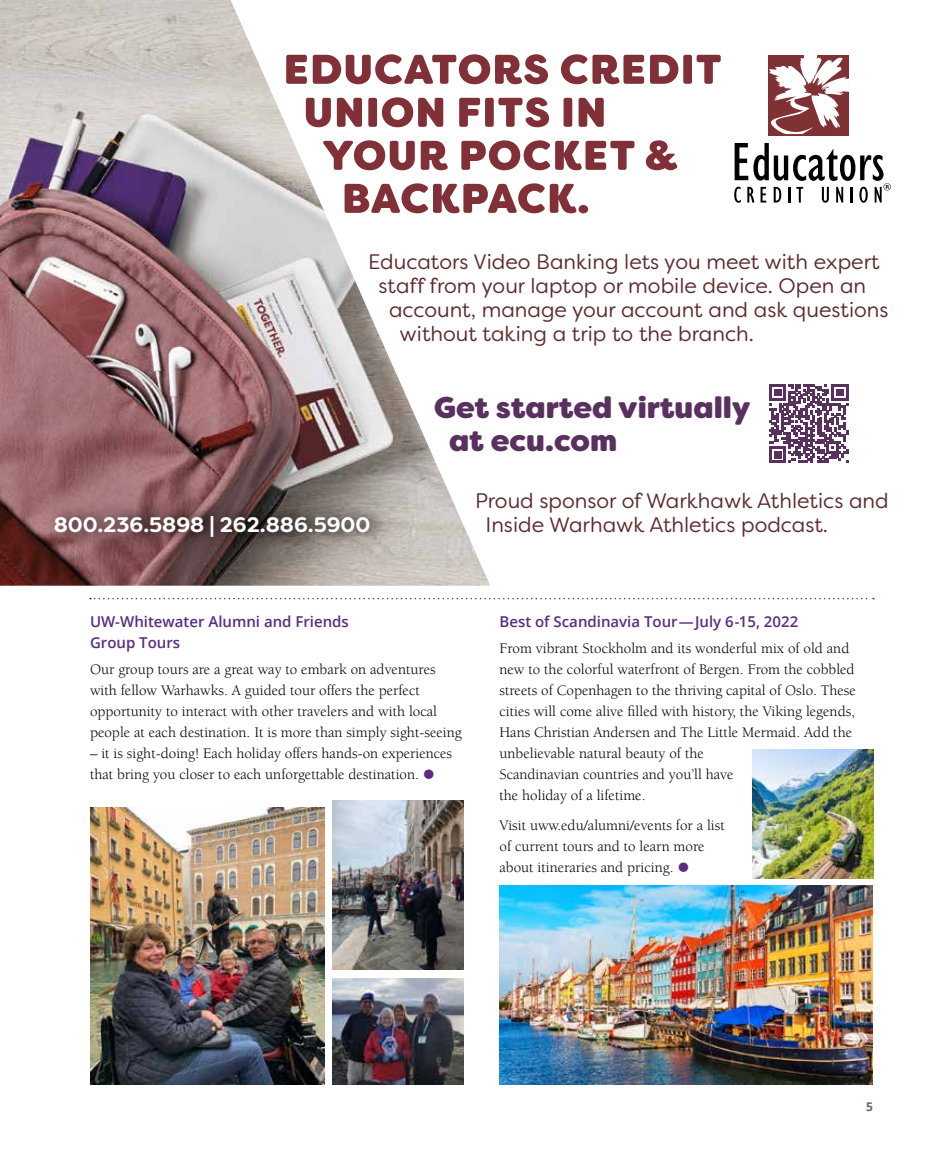
<style>
.page{position:relative;width:945px;height:1175px;background:#fff}
.page>*{position:absolute;margin:0;border:0;box-sizing:border-box;transform-origin:0 0}
.t1{font:800 30px/33px "Filson Soft";color:#59315f}
.t2{font:21px "Filson Soft";color:#5d2a2d}
.t3{font:700 21px "Filson Soft";color:#fff}
.t4{font:15px/21px "Berkeley";color:#000}
.t5{font:600 15px/21px "Open Sans";color:#592c82}
.t6{font:700 12px "Open Sans";color:#6f625a}
.s1{font-family:"Entypo";font-size:27px;color:#592c82}
</style>
<div class="page">
<svg style="left:90px;top:598px;width:784px;height:1px"></svg>
<svg style="left:490px;top:183px;width:98px;height:30px"></svg>
<svg style="left:490px;top:140px;width:188px;height:30px"></svg>
<svg style="left:490px;top:97px;width:59px;height:30px"></svg>
<svg style="left:564px;top:98px;width:40px;height:29px"></svg>
<svg style="left:490px;top:54px;width:231px;height:30px"></svg>
<svg style="left:734px;top:143px;width:157px;height:60px"></svg>
<svg style="left:768px;top:55px;width:81px;height:79px"></svg>
<img style="left:0;top:0;width:490px;height:585px">
<svg style="left:47px;top:502px;width:344px;height:48px;background:#745b5a"></svg>
<svg style="left:769px;top:384px;width:79px;height:79px"></svg>
<img style="left:753px;top:749px;width:120px;height:129px">
<img style="left:333px;top:800px;width:131px;height:169px">
<img style="left:90px;top:807px;width:234px;height:277px">
<img style="left:333px;top:978px;width:131px;height:106px">
<img style="left:500px;top:885px;width:373px;height:199px">
<p class="t2" style="left:368px;top:249px;width:513px">Educators Video Banking lets you meet with expert</p>
<p class="t2" style="left:379px;top:273px;width:489px">staff from your laptop or mobile device. Open an</p>
<p class="t2" style="left:389px;top:297px;width:501px">account, manage your account and ask questions</p>
<p class="t2" style="left:400px;top:321px;width:356px">without taking a trip to the branch.</p>
<p class="t1" style="left:449px;top:391px;width:303px;text-indent:-15px">Get started virtually at ecu.com</p>
<p class="t2" style="left:475px;top:488px;width:415px">Proud sponsor of Warkhawk Athletics and</p>
<p class="t3" style="left:54px;top:511px;width:318px">800.236.5898 | 262.886.5900</p>
<p class="t2" style="left:486px;top:512px;width:344px">Inside Warhawk Athletics podcast.</p>
<p class="t5" style="left:90px;top:611px;width:260px">UW-Whitewater Alumni and Friends<br>Group Tours</p>
<p class="t4" style="left:90px;top:659px;width:373px">Our group tours are a great way to embark on adventures with fellow Warhawks. A guided tour offers the perfect opportunity to interact with other travelers and with local people at each destination. It is more than simply sight-seeing</p>
<p class="t4" style="left:90px;top:743px;width:364px">– it is sight-doing! Each holiday offers hands-on experiences that bring you closer to each unforgettable destination. <span class="s1">}</span></p>
<p class="t5" style="left:500px;top:611px;width:300px">Best of Scandinavia Tour—July 6-15, 2022</p>
<p class="t4" style="left:500px;top:638px;width:358px">From vibrant Stockholm and its wonderful mix of old and new to the colorful waterfront of Bergen. From the cobbled streets of Copenhagen to the thriving capital of Oslo. These cities will come alive flled with history, the Viking legends, Hans Christian Andersen and The Little Mermaid. Add the</p>
<p class="t4" style="left:500px;top:743px;width:236px">unbelievable natural beauty of the<br>Scandinavian countries and you’ll have the holiday of a lifetime.</p>
<p class="t4" style="left:500px;top:815px;width:227px">Visit uww.edu/alumni/events for a list of current tours and to learn more about itineraries and pricing. <span class="s1">}</span></p>
<p class="t6" style="left:866px;top:1098px;width:8px">5</p>
</div>
